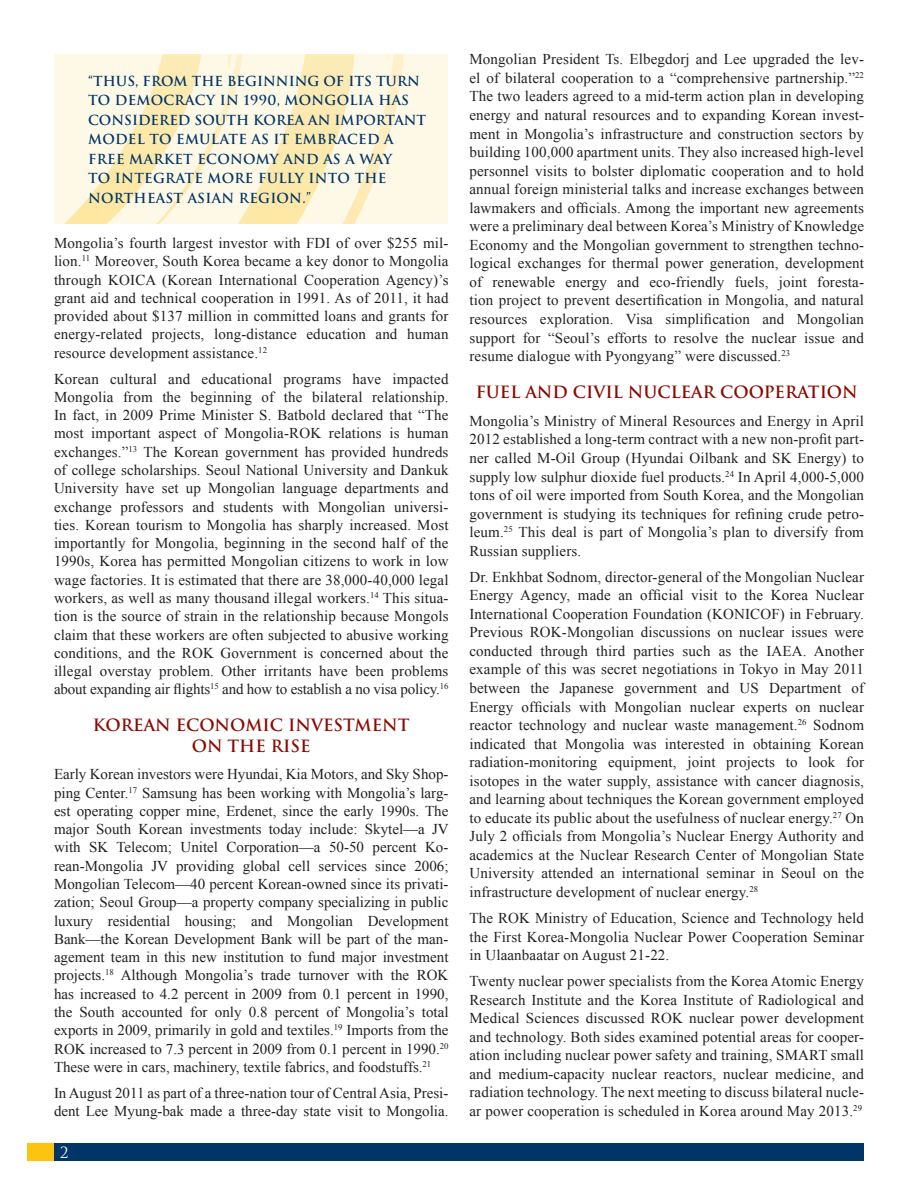
<style>
.page{position:relative;width:918px;height:1188px;background:#fff}
.page>*{position:absolute;margin:0;border:0;box-sizing:border-box;transform-origin:0 0}
.Section_title{font:700 16.5px/20.5px "Trajan";color:#8b0a02;text-align:center}
.Body_text{font:15px/18.6px "Times New Roman";letter-spacing:.01em;color:#231f20;text-align:justify}
.t1{font:15px "Trajan";color:#fff}
.Pull_quote{font:700 13.5px/19.5px "Trajan";letter-spacing:.015em;color:#003667}
</style>
<div class="page">
<div style="left:54px;top:1143px;width:810px;height:18px;background:#003667"></div>
<div style="left:27px;top:1143px;width:27px;height:18px;background:#fec210"></div>
<svg style="left:54px;top:54px;width:393px;height:170px;background:#fdf4d6"></svg>
<p class="Pull_quote" style="left:88px;top:71px;width:340px">“THUS, FROM THE BEGINNING OF ITS TURN<br>TO DEMOCRACY IN 1990, MONGOLIA HAS<br>CONSIDERED SOUTH KOREA AN IMPORTANT<br>MODEL TO EMULATE AS IT EMBRACED A<br>FREE MARKET ECONOMY AND AS A WAY<br>TO INTEGRATE MORE FULLY INTO THE<br>NORTHEAST ASIAN REGION.”</p>
<p class="Body_text" style="left:54px;top:234px;width:396px">Mongolia’s fourth largest investor with FDI of over $255 mil&shy;lion.<sup>11</sup> Moreover, South Korea became a key donor to Mongolia through KOICA (Korean International Cooperation Agency)’s grant aid and technical cooperation in 1991. As of 2011, it had provided about $137 million in committed loans and grants for energy-related projects, long-distance education and human resource development assistance.<sup>12</sup></p>
<p class="Body_text" style="left:54px;top:369px;width:396px">Korean cultural and educational programs have impacted Mongolia from the beginning of the bilateral relationship.<br>In fact, in 2009 Prime Minister S. Batbold declared that “The most important aspect of Mongolia-ROK relations is human exchanges.”<sup>13</sup> The Korean government has provided hundreds of college scholarships. Seoul National University and Dankuk University have set up Mongolian language departments and exchange professors and students with Mongolian universi&shy;ties. Korean tourism to Mongolia has sharply increased. Most importantly for Mongolia, beginning in the second half of the 1990s, Korea has permitted Mongolian citizens to work in low wage factories. It is estimated that there are 38,000-40,000 legal workers, as well as many thousand illegal workers.<sup>14</sup> This situa&shy;tion is the source of strain in the relationship because Mongols claim that these workers are often subjected to abusive working conditions, and the ROK Government is concerned about the illegal overstay problem. Other irritants have been problems about expanding air flights<sup>15</sup> and how to establish a no visa policy.<sup>16</sup></p>
<p class="Section_title" style="left:93px;top:715px;width:318px">KOREAN ECONOMIC INVESTMENT<br>ON THE RISE</p>
<p class="Body_text" style="left:54px;top:765px;width:396px">Early Korean investors were Hyundai, Kia Motors, and Sky Shop&shy;ping Center.<sup>17</sup> Samsung has been working with Mongolia’s larg&shy;est operating copper mine, Erdenet, since the early 1990s. The major South Korean investments today include: Skytel—a JV with SK Telecom; Unitel Corporation—a 50-50 percent Ko&shy;rean-Mongolia JV providing global cell services since 2006; Mongolian Telecom—40 percent Korean-owned since its privati&shy;zation; Seoul Group—a property company specializing in public luxury residential housing; and Mongolian Development Bank—the Korean Development Bank will be part of the man&shy;agement team in this new institution to fund major investment projects.<sup>18</sup> Although Mongolia’s trade turnover with the ROK has increased to 4.2 percent in 2009 from 0.1 percent in 1990, the South accounted for only 0.8 percent of Mongolia’s total exports in 2009, primarily in gold and textiles.<sup>19</sup> Imports from the ROK increased to 7.3 percent in 2009 from 0.1 percent in 1990.<sup>20<br></sup>These were in cars, machinery, textile fabrics, and foodstuffs.<sup>21</sup></p>
<p class="Body_text" style="left:54px;top:1083px;width:396px">In August 2011 as part of a three-nation tour of Central Asia, Presi&shy;dent Lee Myung-bak made a three-day state visit to Mongolia.</p>
<p class="t1" style="left:60px;top:1143px;width:10px">2</p>
<p class="Body_text" style="left:470px;top:50px;width:396px">Mongolian President Ts. Elbegdorj and Lee upgraded the lev&shy;el of bilateral cooperation to a “comprehensive partnership.”<sup>22<br></sup>The two leaders agreed to a mid-term action plan in developing energy and natural resources and to expanding Korean invest&shy;ment in Mongolia’s infrastructure and construction sectors by building 100,000 apartment units. They also increased high-level personnel visits to bolster diplomatic cooperation and to hold annual foreign ministerial talks and increase exchanges between lawmakers and officials. Among the important new agreements were a preliminary deal between Korea’s Ministry of Knowledge Economy and the Mongolian government to strengthen techno&shy;logical exchanges for thermal power generation, development of renewable energy and eco-friendly fuels, joint foresta&shy;tion project to prevent desertification in Mongolia, and natural resources exploration. Visa simplification and Mongolian support for “Seoul’s efforts to resolve the nuclear issue and resume dialogue with Pyongyang” were discussed.<sup>23</sup></p>
<p class="Section_title" style="left:476px;top:382px;width:384px">FUEL AND CIVIL NUCLEAR COOPERATION</p>
<p class="Body_text" style="left:470px;top:411px;width:396px">Mongolia’s Ministry of Mineral Resources and Energy in April 2012 established a long-term contract with a new non-profit part&shy;ner called M-Oil Group (Hyundai Oilbank and SK Energy) to supply low sulphur dioxide fuel products.<sup>24</sup> In April 4,000-5,000 tons of oil were imported from South Korea, and the Mongolian government is studying its techniques for refining crude petro&shy;leum.<sup>25</sup> This deal is part of Mongolia’s plan to diversify from Russian suppliers.</p>
<p class="Body_text" style="left:470px;top:567px;width:396px">Dr. Enkhbat Sodnom, director-general of the Mongolian Nuclear Energy Agency, made an official visit to the Korea Nuclear International Cooperation Foundation (KONICOF) in February.<br>Previous ROK-Mongolian discussions on nuclear issues were conducted through third parties such as the IAEA. Another example of this was secret negotiations in Tokyo in May 2011 between the Japanese government and US Department of Energy officials with Mongolian nuclear experts on nuclear reactor technology and nuclear waste management.<sup>26</sup> Sodnom indicated that Mongolia was interested in obtaining Korean radiation-monitoring equipment, joint projects to look for isotopes in the water supply, assistance with cancer diagnosis, and learning about techniques the Korean government employed to educate its public about the usefulness of nuclear energy.<sup>27</sup> On July 2 officials from Mongolia’s Nuclear Energy Authority and academics at the Nuclear Research Center of Mongolian State University attended an international seminar in Seoul on the infrastructure development of nuclear energy.<sup>28</sup></p>
<p class="Body_text" style="left:470px;top:909px;width:396px">The ROK Ministry of Education, Science and Technology held the First Korea-Mongolia Nuclear Power Cooperation Seminar in Ulaanbaatar on August 21-22.</p>
<p class="Body_text" style="left:470px;top:972px;width:396px">Twenty nuclear power specialists from the Korea Atomic Energy Research Institute and the Korea Institute of Radiological and Medical Sciences discussed ROK nuclear power development and technology. Both sides examined potential areas for cooper&shy;ation including nuclear power safety and training, SMART small and medium-capacity nuclear reactors, nuclear medicine, and radiation technology. The next meeting to discuss bilateral nucle&shy;ar power cooperation is scheduled in Korea around May 2013.<sup>29</sup></p>
</div>
